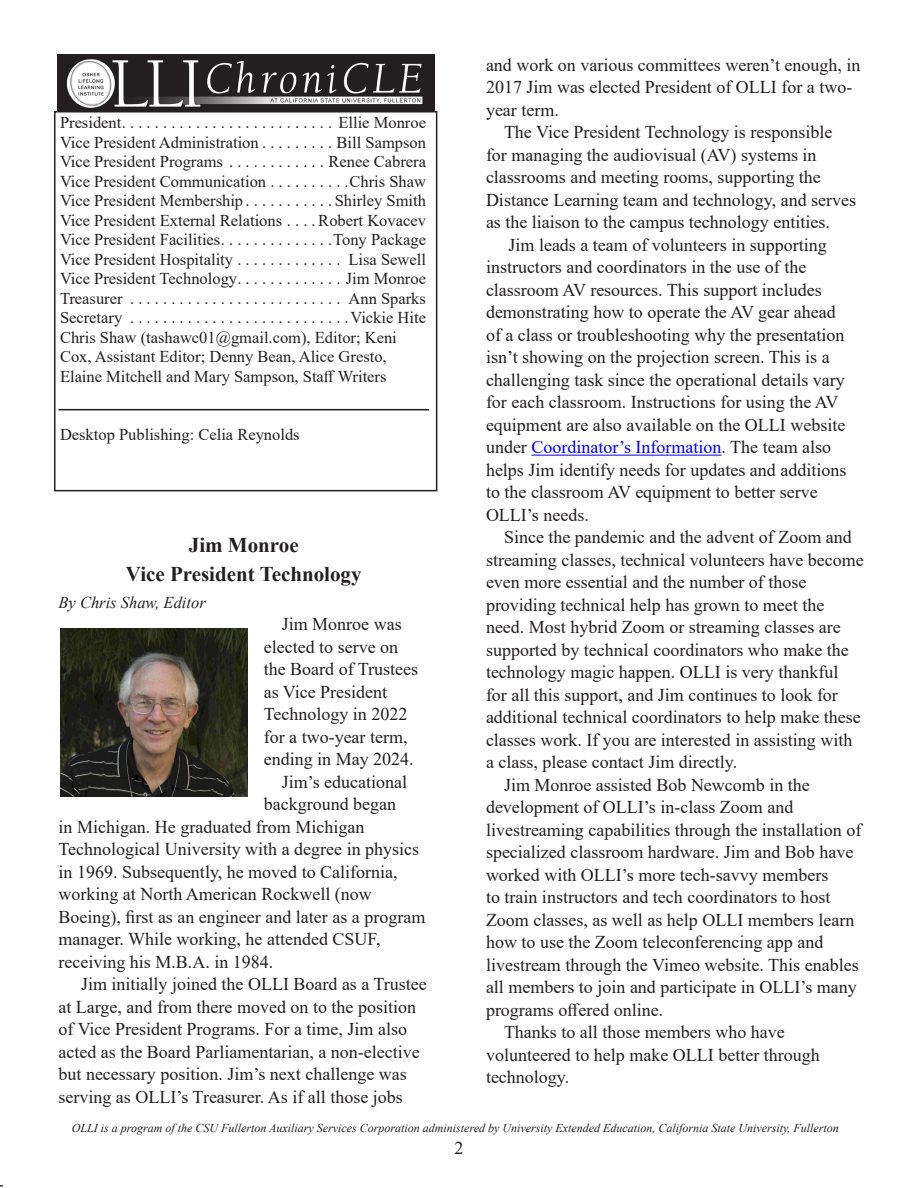
<style>
.page{position:relative;width:918px;height:1188px;background:#fff}
.page>*{position:absolute;margin:0;border:0;box-sizing:border-box;transform-origin:0 0}
.Heading{font:700 21px "Times New Roman";color:#231f20}
.Body_copy{font:18px/22.5px "Times New Roman";color:#231f20}
.t1{font:16.5px/19.5px "Times New Roman";color:#231f20}
.Continued_on_page{font:italic 16.5px "Times New Roman";color:#231f20}
.t2{font:italic 12px "Times New Roman";color:#231f20}
.s1{color:#00f}
</style>
<div class="page">
<img style="left:57px;top:54px;width:378px;height:57px">
<div style="left:54px;top:111px;width:383px;height:380px;border:2px solid #231f20"></div>
<hr style="left:58px;top:409px;width:371px;height:1px;background:#231f20">
<hr style="left:531px;top:455px;width:191px;height:1px;background:#00f">
<img style="left:60px;top:629px;width:187px;height:167px">
<p class="Body_copy" style="left:-3px;top:1172px;width:7px">-</p>
<p class="t1" style="left:60px;top:113px;width:368px">President . . . . . . . . . . . . . . . . . . . . . . . . . . Ellie Monroe Vice President Administration . . . . . . . . . Bill Sampson Vice President Programs . . . . . . . . . . . . Renee Cabrera Vice President Communication . . . . . . . . . Chris Shaw Vice President Membership . . . . . . . . . . Shirley Smith Vice President External Relations . . . Robert Kovacev Vice President Facilities . . . . . . . . . . . . . Tony Package Vice President Hospitality . . . . . . . . . . . . . Lisa Sewell Vice President Technology . . . . . . . . . . . . . Jim Monroe Treasurer . . . . . . . . . . . . . . . . . . . . . . . . . . Ann Sparks Secretary . . . . . . . . . . . . . . . . . . . . . . . . . . Vickie Hite Chris Shaw (tashawc01@gmail.com), Editor; Keni Cox, Assistant Editor; Denny Bean, Alice Gresto, Elaine Mitchell and Mary Sampson, Staff Writers</p>
<p class="t1" style="left:60px;top:425px;width:241px">Desktop Publishing: Celia Reynolds</p>
<p class="Heading" style="left:189px;top:530px;width:111px">Jim Monroe</p>
<p class="Heading" style="left:126px;top:558px;width:237px">Vice President Technology</p>
<p class="Continued_on_page" style="left:58px;top:591px;width:149px">By Chris Shaw, Editor</p>
<p class="Body_copy" style="left:264px;top:612px;width:156px;text-indent:18px">Jim Monroe was elected to serve on the Board of Trustees as Vice President<br>Technology in 2022 for a two-year term, ending in May 2024.</p>
<p class="Body_copy" style="left:282px;top:770px;width:127px">Jim’s educational</p>
<p class="Body_copy" style="left:264px;top:792px;width:134px">background began</p>
<p class="Body_copy" style="left:58px;top:815px;width:307px">in Michigan. He graduated from Michigan</p>
<p class="Body_copy" style="left:58px;top:837px;width:362px">Technological University with a degree in physics</p>
<p class="Body_copy" style="left:58px;top:860px;width:341px">in 1969. Subsequently, he moved to California,</p>
<p class="Body_copy" style="left:58px;top:882px;width:315px">working at North American Rockwell (now</p>
<p class="Body_copy" style="left:58px;top:905px;width:368px">Boeing), first as an engineer and later as a program</p>
<p class="Body_copy" style="left:58px;top:927px;width:324px">manager. While working, he attended CSUF,</p>
<p class="Body_copy" style="left:58px;top:950px;width:216px">receiving his M.B.A. in 1984.</p>
<p class="Body_copy" style="left:58px;top:972px;width:370px;text-indent:22px">Jim initially joined the OLLI Board as a Trustee at Large, and from there moved on to the position of Vice President Programs. For a time, Jim also acted as the Board Parliamentarian, a non-elective but necessary position. Jim’s next challenge was serving as OLLI’s Treasurer. As if all those jobs</p>
<p class="Body_copy" style="left:486px;top:53px;width:376px">and work on various committees weren’t enough, in<br>2017 Jim was elected President of OLLI for a two&shy;year term.</p>
<p class="Body_copy" style="left:486px;top:120px;width:372px;text-indent:18px">The Vice President Technology is responsible for managing the audiovisual (AV) systems in classrooms and meeting rooms, supporting the Distance Learning team and technology, and serves as the liaison to the campus technology entities.</p>
<p class="Body_copy" style="left:486px;top:233px;width:362px;text-indent:22px">Jim leads a team of volunteers in supporting instructors and coordinators in the use of the classroom AV resources. This support includes demonstrating how to operate the AV gear ahead of a class or troubleshooting why the presentation isn’t showing on the projection screen. This is a challenging task since the operational details vary for each classroom. Instructions for using the AV equipment are also available on the OLLI website under <span class="s1">Coordinator’s Information</span>. The team also helps Jim identify needs for updates and additions to the classroom AV equipment to better serve OLLI’s needs.</p>
<p class="Body_copy" style="left:486px;top:525px;width:379px;text-indent:18px">Since the pandemic and the advent of Zoom and streaming classes, technical volunteers have become even more essential and the number of those providing technical help has grown to meet the need. Most hybrid Zoom or streaming classes are supported by technical coordinators who make the technology magic happen. OLLI is very thankful for all this support, and Jim continues to look for additional technical coordinators to help make these classes work. If you are interested in assisting with a class, please contact Jim directly.</p>
<p class="Body_copy" style="left:486px;top:773px;width:377px;text-indent:18px">Jim Monroe assisted Bob Newcomb in the development of OLLI’s in-class Zoom and livestreaming capabilities through the installation of specialized classroom hardware. Jim and Bob have worked with OLLI’s more tech-savvy members<br>to train instructors and tech coordinators to host Zoom classes, as well as help OLLI members learn how to use the Zoom teleconferencing app and livestream through the Vimeo website. This enables all members to join and participate in OLLI’s many programs offered online.</p>
<p class="Body_copy" style="left:486px;top:1020px;width:335px;text-indent:18px">Thanks to all those members who have volunteered to help make OLLI better through technology.</p>
<p class="t2" style="left:72px;top:1120px;width:769px">OLLI is a program of the CSU Fullerton Auxiliary Services Corporation administered by University Extended Education, California State University, Fullerton</p>
<p class="Body_copy" style="left:454px;top:1136px;width:10px">2</p>
</div>
